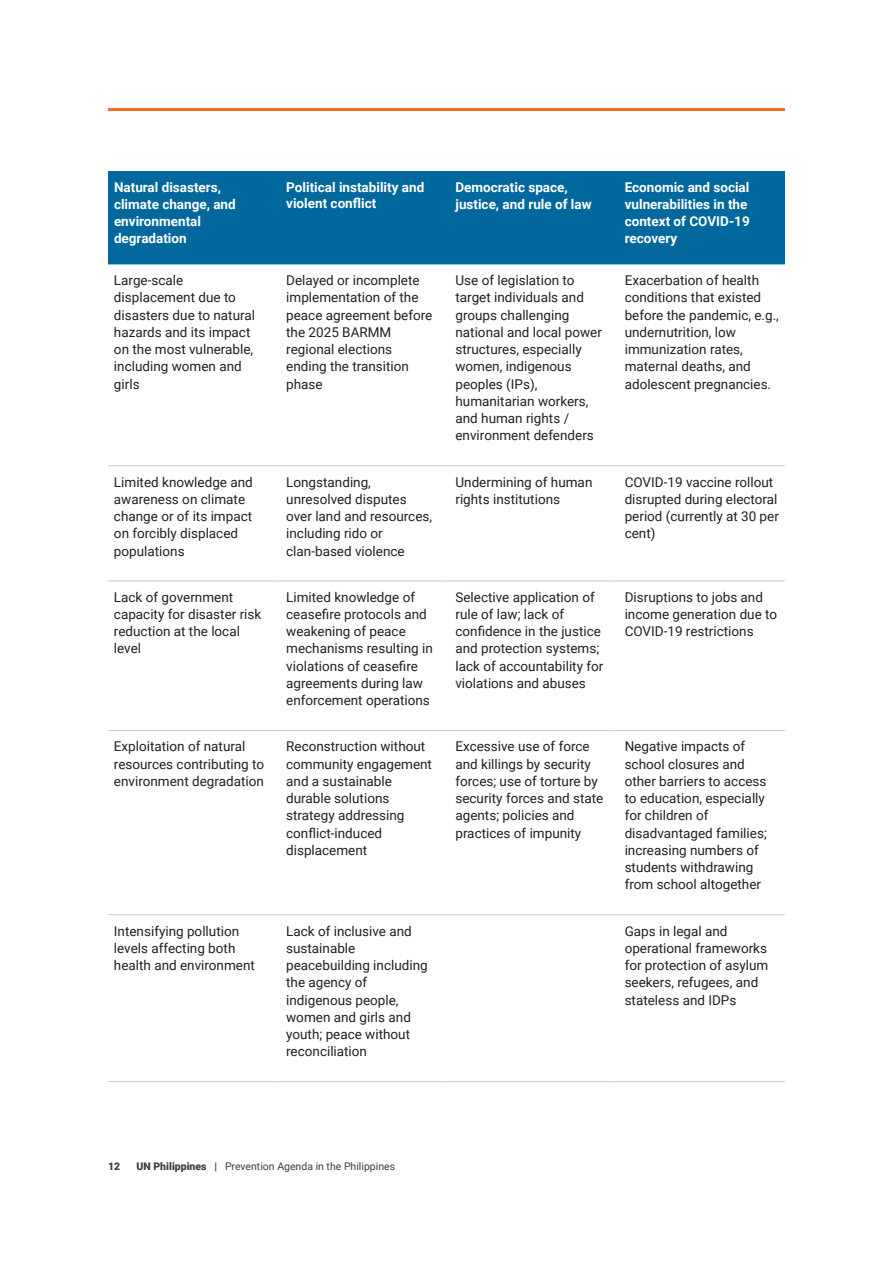
<style>
.page{position:relative;width:893px;height:1263px;background:#fff}
.page>*{position:absolute;margin:0;border:0;box-sizing:border-box;transform-origin:0 0}
.t1{font:13.5px/17.2px "Roboto";color:#231f20}
.t2{font:700 13.5px/17.2px "Roboto";color:#fff}
.t3{font:10.5px "Roboto";color:#3e3e3f}
.t4{font:900 10.5px "Roboto";color:#3e3e3f}
.s1{font-weight:900}
</style>
<div class="page">
<hr style="left:108px;top:108px;width:677px;height:3px;background:#fd6925">
<div style="left:108px;top:171px;width:677px;height:93px;background:#00689d"></div>
<hr style="left:108px;top:465px;width:169px;height:1px;background:#c7c8ca">
<hr style="left:277px;top:465px;width:169px;height:1px;background:#c7c8ca">
<hr style="left:446px;top:465px;width:170px;height:1px;background:#c7c8ca">
<hr style="left:616px;top:465px;width:169px;height:1px;background:#c7c8ca">
<hr style="left:108px;top:581px;width:169px;height:1px;background:#c7c8ca">
<hr style="left:277px;top:581px;width:169px;height:1px;background:#c7c8ca">
<hr style="left:446px;top:581px;width:170px;height:1px;background:#c7c8ca">
<hr style="left:616px;top:581px;width:169px;height:1px;background:#c7c8ca">
<hr style="left:108px;top:730px;width:169px;height:1px;background:#c7c8ca">
<hr style="left:277px;top:730px;width:169px;height:1px;background:#c7c8ca">
<hr style="left:446px;top:730px;width:170px;height:1px;background:#c7c8ca">
<hr style="left:616px;top:730px;width:169px;height:1px;background:#c7c8ca">
<hr style="left:108px;top:914px;width:169px;height:1px;background:#c7c8ca">
<hr style="left:277px;top:914px;width:169px;height:1px;background:#c7c8ca">
<hr style="left:446px;top:914px;width:170px;height:1px;background:#c7c8ca">
<hr style="left:616px;top:914px;width:169px;height:1px;background:#c7c8ca">
<hr style="left:108px;top:1081px;width:169px;height:1px;background:#c7c8ca">
<hr style="left:277px;top:1081px;width:169px;height:1px;background:#c7c8ca">
<hr style="left:446px;top:1081px;width:170px;height:1px;background:#c7c8ca">
<hr style="left:616px;top:1081px;width:169px;height:1px;background:#c7c8ca">
<p class="t2" style="left:114px;top:178px;width:123px">Natural disasters, climate change, and environmental degradation</p>
<p class="t2" style="left:286px;top:178px;width:140px;line-height:16.2px">Political instability and violent conflict</p>
<p class="t2" style="left:455px;top:178px;width:138px">Democratic space, justice, and rule of law</p>
<p class="t2" style="left:625px;top:178px;width:127px">Economic and social vulnerabilities in the context of COVID-19 recovery</p>
<p class="t1" style="left:114px;top:271px;width:143px">Large-scale displacement due to disasters due to natural hazards and its impact on the most vulnerable, including women and girls</p>
<p class="t1" style="left:286px;top:271px;width:148px">Delayed or incomplete implementation of the peace agreement before the 2025 BARMM regional elections ending the transition phase</p>
<p class="t1" style="left:455px;top:271px;width:148px">Use of legislation to target individuals and groups challenging national and local power structures, especially women, indigenous peoples (IPs), humanitarian workers, and human rights / environment defenders</p>
<p class="t1" style="left:625px;top:271px;width:156px">Exacerbation of health conditions that existed before the pandemic, e.g., undernutrition, low immunization rates, maternal deaths, and adolescent pregnancies.</p>
<p class="t1" style="left:114px;top:473px;width:140px">Limited knowledge and awareness on climate change or of its impact on forcibly displaced populations</p>
<p class="t1" style="left:286px;top:473px;width:147px">Longstanding, unresolved disputes over land and resources, including rido or clan-based violence</p>
<p class="t1" style="left:455px;top:473px;width:138px">Undermining of human rights institutions</p>
<p class="t1" style="left:625px;top:473px;width:156px">COVID-19 vaccine rollout disrupted during electoral period (currently at 30 per cent)</p>
<p class="t1" style="left:114px;top:588px;width:149px">Lack of government capacity for disaster risk reduction at the local level</p>
<p class="t1" style="left:286px;top:588px;width:148px">Limited knowledge of ceasefire protocols and weakening of peace mechanisms resulting in violations of ceasefire agreements during law enforcement operations</p>
<p class="t1" style="left:455px;top:588px;width:149px">Selective application of rule of law; lack of confidence in the justice and protection systems; lack of accountability for violations and abuses</p>
<p class="t1" style="left:625px;top:588px;width:154px">Disruptions to jobs and income generation due to<br>COVID-19 restrictions</p>
<p class="t1" style="left:114px;top:737px;width:152px">Exploitation of natural resources contributing to environment degradation</p>
<p class="t1" style="left:286px;top:737px;width:147px">Reconstruction without community engagement and a sustainable durable solutions strategy addressing conflict-induced displacement</p>
<p class="t1" style="left:455px;top:737px;width:150px">Excessive use of force and killings by security forces; use of torture by security forces and state agents; policies and practices of impunity</p>
<p class="t1" style="left:625px;top:737px;width:144px">Negative impacts of school closures and other barriers to access to education, especially for children of disadvantaged families; increasing numbers of students withdrawing from school altogether</p>
<p class="t1" style="left:114px;top:922px;width:142px">Intensifying pollution levels affecting both health and environment</p>
<p class="t1" style="left:286px;top:922px;width:143px">Lack of inclusive and sustainable peacebuilding including the agency of indigenous people, women and girls and youth; peace without reconciliation</p>
<p class="t1" style="left:625px;top:922px;width:145px">Gaps in legal and operational frameworks for protection of asylum seekers, refugees, and stateless and IDPs</p>
<p class="t4" style="left:108px;top:1159px;width:14px">12</p>
<p class="t3" style="left:136px;top:1159px;width:260px"><span class="s1">UN Philippines |</span> Prevention Agenda in the Philippines</p>
</div>
